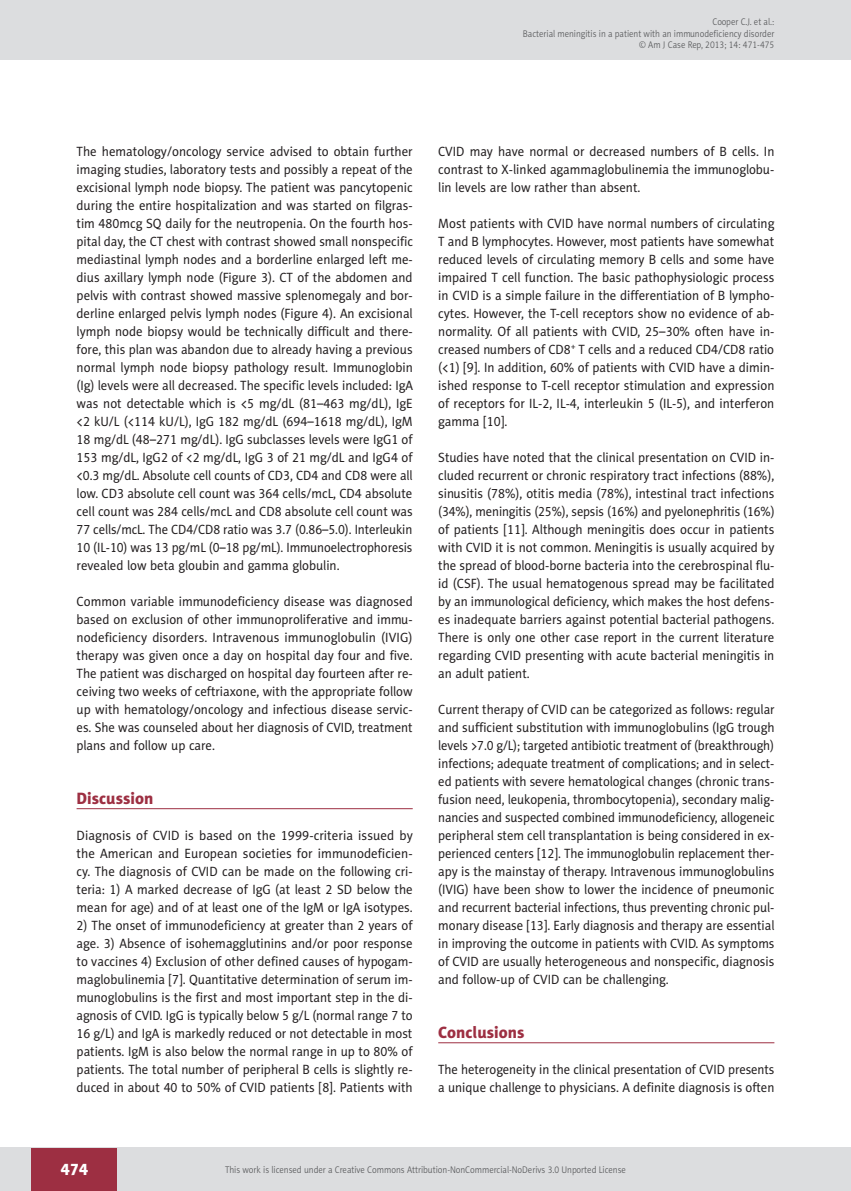
<style>
.page{position:relative;width:851px;height:1191px;background:#fff}
.page>*{position:absolute;margin:0;border:0;box-sizing:border-box;transform-origin:0 0}
.AJCR_Headline_1{font:16.5px "Naomi Sans EFN Heavy";color:#9d2f42}
.t1{font:16.5px "Naomi Sans EFN Heavy";color:#fff}
.AJCR_Body{font:13.5px/18px "Naomi Sans EFN";color:#231f20;text-align:justify;scale:.95 1}
.AJCR_Body-2{font:13.5px/18px "Naomi Sans EFN";color:#231f20;text-align:justify;scale:.94 1}
.AJCR_Body-3{font:13.5px/18px "Naomi Sans EFN";color:#231f20;text-align:justify;scale:.96 1}
.t2{font:9.75px/11.2px "Naomi Sans EFN Light";color:#57585a;text-align:right;scale:.9 1}
</style>
<div class="page">
<hr style="left:77px;top:808px;width:335px;height:1px;background:#9d2f42">
<hr style="left:438px;top:1042px;width:336px;height:1px;background:#9d2f42">
<div style="left:0;top:1148px;width:850px;height:43px;background:#dcdddf"></div>
<div style="left:32px;top:1148px;width:85px;height:42px;background:#9d2f42"></div>
<div style="left:0;top:0;width:850px;height:60px;background:#dcdddf"></div>
<hr style="left:850px;top:0;width:1px;height:60px;background:#dcdddf">
<p class="t2" style="left:522px;top:16px;width:281px">Cooper C.J. et al.:<br>Bacterial meningitis in a patient with an immunodeficiency disorder © Am J Case Rep, 2013; 14: 471-475</p>
<p class="AJCR_Body" style="left:77px;top:142px;width:355px">The hematology/oncology service advised to obtain further imaging studies, laboratory tests and possibly a repeat of the excisional lymph node biopsy. The patient was pancytopenic during the entire hospitalization and was started on filgras&shy;tim 480mcg SQ daily for the neutropenia. On the fourth hos&shy;pital day, the CT chest with contrast showed small nonspecific mediastinal lymph nodes and a borderline enlarged left me&shy;dius axillary lymph node (Figure 3). CT of the abdomen and pelvis with contrast showed massive splenomegaly and bor&shy;derline enlarged pelvis lymph nodes (Figure 4). An excisional lymph node biopsy would be technically difficult and there&shy;fore, this plan was abandon due to already having a previous normal lymph node biopsy pathology result. Immunoglobin (Ig) levels were all decreased. The specific levels included: IgA was not detectable which is &lt;5 mg/dL (81–463 mg/dL), IgE &lt;2 kU/L (&lt;114 kU/L), IgG 182 mg/dL (694–1618 mg/dL), IgM 18 mg/dL (48–271 mg/dL). IgG subclasses levels were IgG1 of 153 mg/dL, IgG2 of &lt;2 mg/dL, IgG 3 of 21 mg/dL and IgG4 of &lt;0.3 mg/dL. Absolute cell counts of CD3, CD4 and CD8 were all low. CD3 absolute cell count was 364 cells/mcL, CD4 absolute cell count was 284 cells/mcL and CD8 absolute cell count was 77 cells/mcL. The CD4/CD8 ratio was 3.7 (0.86–5.0). Interleukin 10 (IL-10) was 13 pg/mL (0–18 pg/mL). Immunoelectrophoresis revealed low beta gloubin and gamma globulin.</p>
<p class="AJCR_Body" style="left:77px;top:592px;width:355px">Common variable immunodeficiency disease was diagnosed based on exclusion of other immunoproliferative and immu&shy;nodeficiency disorders. Intravenous immunoglobulin (IVIG) therapy was given once a day on hospital day four and five.<br>The patient was discharged on hospital day fourteen after re&shy;ceiving two weeks of ceftriaxone, with the appropriate follow up with hematology/oncology and infectious disease servic&shy;es. She was counseled about her diagnosis of CVID, treatment plans and follow up care.</p>
<p class="AJCR_Headline_1" style="left:77px;top:788px;width:78px">Discussion</p>
<p class="AJCR_Body-3" style="left:77px;top:826px;width:351px">Diagnosis of CVID is based on the 1999-criteria issued by the American and European societies for immunodeficien&shy;cy. The diagnosis of CVID can be made on the following cri&shy;teria: 1) A marked decrease of IgG (at least 2 SD below the mean for age) and of at least one of the IgM or IgA isotypes.</p>
<p class="AJCR_Body" style="left:77px;top:916px;width:355px">2) The onset of immunodeficiency at greater than 2 years of age. 3) Absence of isohemagglutinins and/or poor response to vaccines 4) Exclusion of other defined causes of hypogam&shy;maglobulinemia [7]. Quantitative determination of serum im&shy;munoglobulins is the first and most important step in the di&shy;agnosis of CVID. IgG is typically below 5 g/L (normal range 7 to 16 g/L) and IgA is markedly reduced or not detectable in most patients. IgM is also below the normal range in up to 80% of patients. The total number of peripheral B cells is slightly re&shy;duced in about 40 to 50% of CVID patients [8]. Patients with</p>
<p class="AJCR_Body" style="left:438px;top:142px;width:355px">CVID may have normal or decreased numbers of B cells. In contrast to X-linked agammaglobulinemia the immunoglobu&shy;lin levels are low rather than absent.</p>
<p class="AJCR_Body" style="left:438px;top:214px;width:355px">Most patients with CVID have normal numbers of circulating T and B lymphocytes. However, most patients have somewhat reduced levels of circulating memory B cells and some have impaired T cell function. The basic pathophysiologic process in CVID is a simple failure in the differentiation of B lympho&shy;cytes. However, the T-cell receptors show no evidence of ab&shy;normality. Of all patients with CVID, 25–30% often have in&shy;creased numbers of CD8<sup>+</sup> T cells and a reduced CD4/CD8 ratio (&lt;1) [9]. In addition, 60% of patients with CVID have a dimin&shy;ished response to T-cell receptor stimulation and expression of receptors for IL-2, IL-4, interleukin 5 (IL-5), and interferon gamma [10].</p>
<p class="AJCR_Body" style="left:438px;top:448px;width:355px">Studies have noted that the clinical presentation on CVID in&shy;cluded recurrent or chronic respiratory tract infections (88%), sinusitis (78%), otitis media (78%), intestinal tract infections (34%), meningitis (25%), sepsis (16%) and pyelonephritis (16%) of patients [11]. Although meningitis does occur in patients with CVID it is not common. Meningitis is usually acquired by the spread of blood-borne bacteria into the cerebrospinal flu&shy;id (CSF). The usual hematogenous spread may be facilitated by an immunological deficiency, which makes the host defens&shy;es inadequate barriers against potential bacterial pathogens.<br>There is only one other case report in the current literature regarding CVID presenting with acute bacterial meningitis in an adult patient.</p>
<p class="AJCR_Body-2" style="left:438px;top:700px;width:359px">Current therapy of CVID can be categorized as follows: regular and sufficient substitution with immunoglobulins (IgG trough levels &gt;7.0 g/L); targeted antibiotic treatment of (breakthrough) infections; adequate treatment of complications; and in select&shy;ed patients with severe hematological changes (chronic trans&shy;fusion need, leukopenia, thrombocytopenia), secondary malig&shy;nancies and suspected combined immunodeficiency, allogeneic peripheral stem cell transplantation is being considered in ex&shy;perienced centers [12]. The immunoglobulin replacement ther&shy;apy is the mainstay of therapy. Intravenous immunoglobulins (IVIG) have been show to lower the incidence of pneumonic and recurrent bacterial infections, thus preventing chronic pul&shy;monary disease [13]. Early diagnosis and therapy are essential in improving the outcome in patients with CVID. As symptoms of CVID are usually heterogeneous and nonspecific, diagnosis and follow-up of CVID can be challenging.</p>
<p class="AJCR_Headline_1" style="left:438px;top:1022px;width:88px">Conclusions</p>
<p class="AJCR_Body-2" style="left:438px;top:1060px;width:359px">The heterogeneity in the clinical presentation of CVID presents a unique challenge to physicians. A definite diagnosis is often</p>
<p class="t1" style="left:60px;top:1159px;width:30px">474</p>
<p class="t2" style="left:225px;top:1164px;width:447px">This work is licensed under a Creative Commons Attribution-NonCommercial-NoDerivs 3.0 Unported License</p>
</div>
